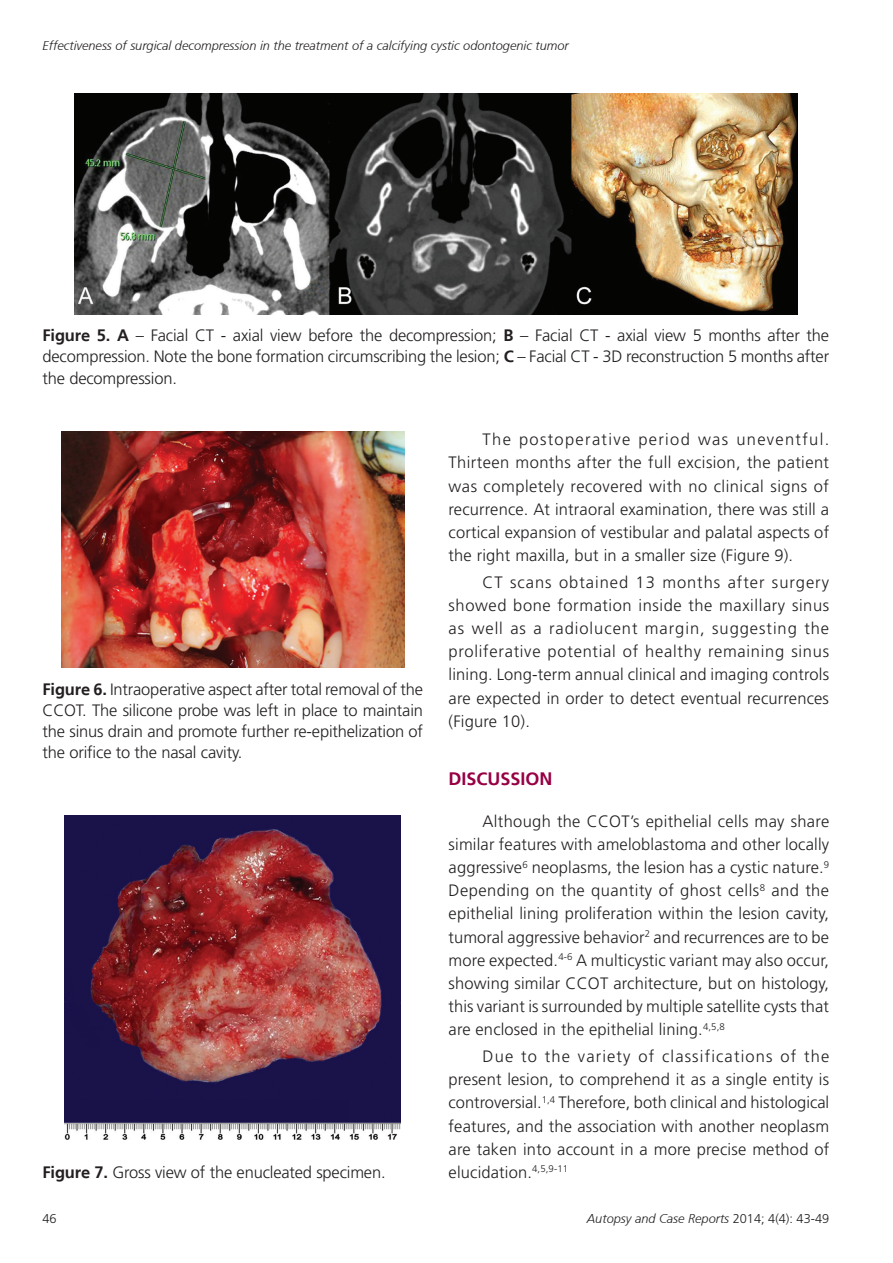
<style>
.page{position:relative;width:893px;height:1263px;background:#fff}
.page>*{position:absolute;margin:0;border:0;box-sizing:border-box;transform-origin:0 0}
.t1{font:700 18px "Frutiger";color:#970044}
.t2{font:300 16.5px/23.2px "Frutiger";letter-spacing:.01em;color:#231f20;text-align:justify}
.t3{font:300 16.5px "Frutiger";letter-spacing:-.01em;color:#231f20}
.t4{font:italic 300 12.75px "Frutiger";color:#231f20}
.t5{font:300 12.75px "Frutiger";color:#231f20}
.s1{font-weight:700}
.s2{font-style:normal}
</style>
<div class="page">
<img style="left:74px;top:94px;width:723px;height:221px">
<img style="left:62px;top:432px;width:342px;height:236px">
<img style="left:65px;top:815px;width:336px;height:325px">
<p class="t4" style="left:43px;top:38px;width:528px">Effectiveness of surgical decompression in the treatment of a calcifying cystic odontogenic tumor</p>
<p class="t2" style="left:43px;top:325px;width:788px;line-height:21px"><span class="s1">Figure 5. A</span> – Facial CT - axial view before the decompression; <span class="s1">B</span> – Facial CT - axial view 5 months after the decompression. Note the bone formation circumscribing the lesion; <span class="s1">C</span> – Facial CT - 3D reconstruction 5 months after the decompression.</p>
<p class="t2" style="left:43px;top:679px;width:382px;line-height:21px"><span class="s1">Figure 6.</span> Intraoperative aspect after total removal of the CCOT. The silicone probe was left in place to maintain the sinus drain and promote further re-epithelization of the orifice to the nasal cavity.</p>
<p class="t3" style="left:43px;top:1163px;width:345px"><span class="s1">Figure 7.</span> Gross view of the enucleated specimen.</p>
<p class="t5" style="left:43px;top:1211px;width:16px">46</p>
<p class="t2" style="left:449px;top:428px;width:382px;text-indent:34px">The postoperative period was uneventful.<br>Thirteen months after the full excision, the patient was completely recovered with no clinical signs of recurrence. At intraoral examination, there was still a cortical expansion of vestibular and palatal aspects of the right maxilla, but in a smaller size (Figure 9).</p>
<p class="t2" style="left:449px;top:571px;width:382px;text-indent:34px">CT scans obtained 13 months after surgery showed bone formation inside the maxillary sinus as well as a radiolucent margin, suggesting the proliferative potential of healthy remaining sinus lining. Long-term annual clinical and imaging controls are expected in order to detect eventual recurrences (Figure 10).</p>
<p class="t1" style="left:449px;top:768px;width:106px">DISCUSSION</p>
<p class="t2" style="left:449px;top:810px;width:382px;text-indent:34px">Although the CCOT’s epithelial cells may share similar features with ameloblastoma and other locally aggressive<sup>6</sup> neoplasms, the lesion has a cystic nature.<sup>9<br></sup>Depending on the quantity of ghost cells<sup>8</sup> and the epithelial lining proliferation within the lesion cavity, tumoral aggressive behavior<sup>2</sup> and recurrences are to be more expected.<sup>4-6</sup> A multicystic variant may also occur, showing similar CCOT architecture, but on histology, this variant is surrounded by multiple satellite cysts that are enclosed in the epithelial lining.<sup>4,5,8</sup></p>
<p class="t2" style="left:449px;top:1045px;width:382px;text-indent:34px">Due to the variety of classifications of the present lesion, to comprehend it as a single entity is controversial.<sup>1,4</sup> Therefore, both clinical and histological features, and the association with another neoplasm are taken into account in a more precise method of elucidation.<sup>4,5,9-11</sup></p>
<p class="t4" style="left:587px;top:1212px;width:244px">Autopsy and Case Reports <span class="s2">2014; 4(4): 43-49</span></p>
</div>
